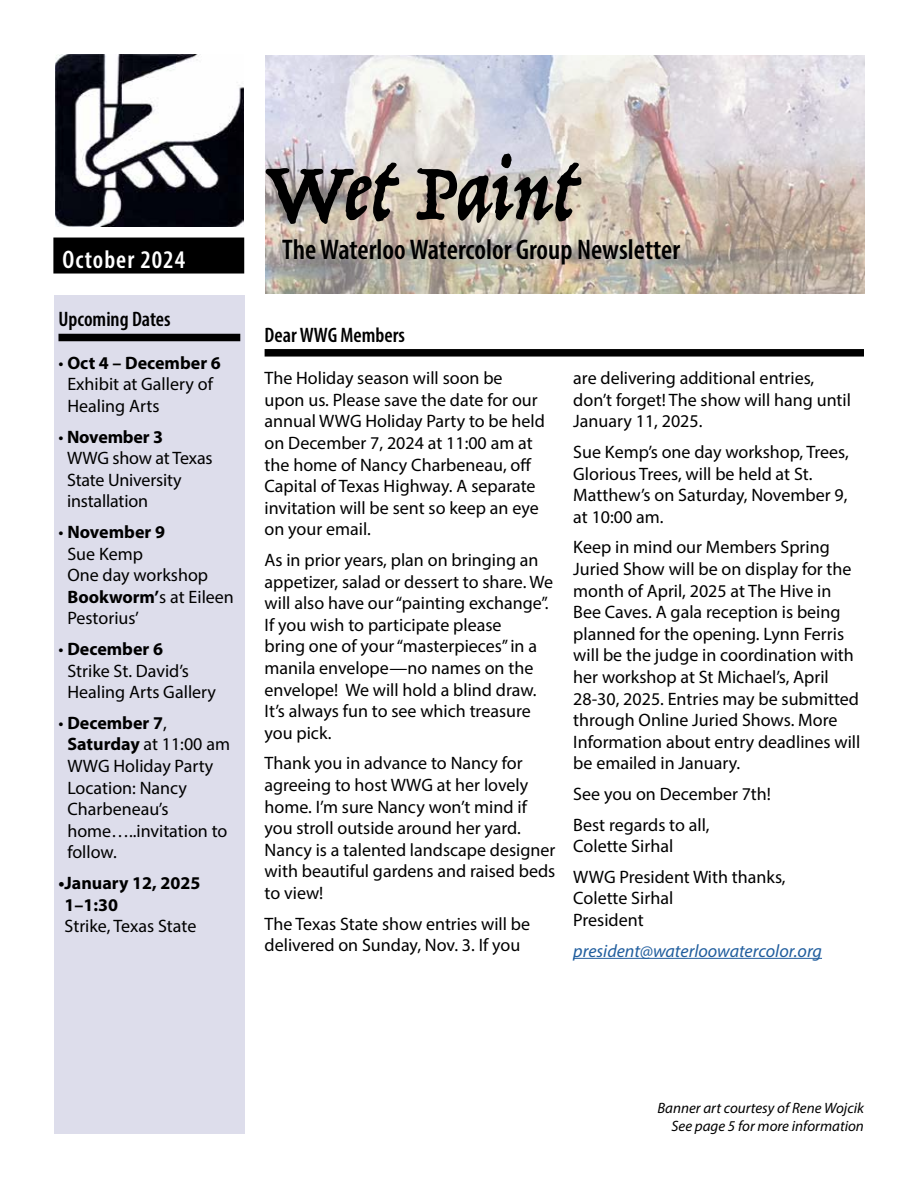
<style>
.page{position:relative;width:918px;height:1188px;background:#fff}
.page>*{position:absolute;margin:0;border:0;box-sizing:border-box;transform-origin:0 0}
.t1{font:90px "Trattatello";color:#000}
.t2{font:600 condensed 28.5px "Myriad Pro";color:#000}
.t3{font:600 condensed 25.5px "Myriad Pro";letter-spacing:.04em;color:#fff}
.t4{font:600 condensed 21px "Myriad Pro";color:#000}
.t5{font:18px/21.6px "Myriad Pro";color:#000}
.t6{font:italic 18px "Myriad Pro";color:#215e9e}
.t7{font:700 18px/21.6px "Myriad Pro";color:#000}
.t8{font:italic 15px/18px "Myriad Pro";color:#000;text-align:right}
.s1{font-weight:700}
</style>
<div class="page">
<img style="left:266px;top:56px;width:599px;height:237px">
<div style="left:53px;top:238px;width:191px;height:36px;background:#000"></div>
<div style="left:54px;top:296px;width:191px;height:838px;background:#ddddeb"></div>
<div style="left:58px;top:334px;width:182px;height:7px;background:#000"></div>
<img style="left:56px;top:54px;width:188px;height:173px">
<div style="left:265px;top:349px;width:599px;height:8px;background:#000"></div>
<hr style="left:573px;top:958px;width:249px;height:1px;background:#215e9e">
<h3 class="t3" style="left:62px;top:243px;width:124px">October 2024</h3>
<p class="t4" style="left:58px;top:306px;width:114px">Upcoming Dates</p>
<p class="t5" style="left:67px;top:352px;width:155px;text-indent:-9px">• <span class="s1">Oct 4 – December 6<br></span>Exhibit at Gallery of<br>Healing Arts</p>
<p class="t5" style="left:67px;top:426px;width:147px;text-indent:-9px">• <span class="s1">November 3<br></span>WWG show at Texas<br>State University installation</p>
<p class="t5" style="left:67px;top:521px;width:168px;text-indent:-9px">• <span class="s1">November 9<br></span>Sue Kemp<br>One day workshop<br><span class="s1">Bookworm’</span>s at Eileen<br>Pestorius’</p>
<p class="t5" style="left:67px;top:638px;width:150px;text-indent:-9px">• <span class="s1">December 6<br></span>Strike St. David’s<br>Healing Arts Gallery</p>
<p class="t5" style="left:67px;top:712px;width:164px;text-indent:-9px">• <span class="s1">December 7</span>,<br><span class="s1">Saturday</span> at 11:00 am<br>WWG Holiday Party<br>Location: Nancy<br>Charbeneau’s home…..invitation to follow.</p>
<p class="t7" style="left:65px;top:872px;width:137px;text-indent:-6px">•January 12, 2025<br>1–1:30</p>
<p class="t5" style="left:65px;top:915px;width:133px">Strike, Texas State</p>
<h1 class="t1" style="left:265px;top:135px;width:310px">Wet Paint</h1>
<h2 class="t2" style="left:282px;top:232px;width:399px">The Waterloo Watercolor Group Newsletter</h2>
<p class="t4" style="left:265px;top:322px;width:142px">Dear WWG Members</p>
<p class="t5" style="left:265px;top:367px;width:282px">The Holiday season will soon be upon us. Please save the date for our annual WWG Holiday Party to be held on December 7, 2024 at 11:00 am at the home of Nancy Charbeneau, off<br>Capital of Texas Highway. A separate invitation will be sent so keep an eye on your email.</p>
<p class="t5" style="left:265px;top:549px;width:290px">As in prior years, plan on bringing an appetizer, salad or dessert to share. We will also have our “painting exchange”.<br>If you wish to participate please<br>bring one of your “masterpieces” in a manila envelope—no names on the envelope! We will hold a blind draw.<br>It’s always fun to see which treasure you pick.</p>
<p class="t5" style="left:265px;top:752px;width:292px">Thank you in advance to Nancy for agreeing to host WWG at her lovely home. I’m sure Nancy won’t mind if you stroll outside around her yard.<br>Nancy is a talented landscape designer with beautiful gardens and raised beds to view!</p>
<p class="t5" style="left:265px;top:912px;width:267px">The Texas State show entries will be delivered on Sunday, Nov. 3. If you</p>
<p class="t5" style="left:573px;top:367px;width:279px">are delivering additional entries, don’t forget! The show will hang until<br>January 11, 2025.</p>
<p class="t5" style="left:573px;top:441px;width:277px">Sue Kemp’s one day workshop, Trees,<br>Glorious Trees, will be held at St.<br>Matthew’s on Saturday, November 9, at 10:00 am.</p>
<p class="t5" style="left:573px;top:536px;width:289px">Keep in mind our Members Spring Juried Show will be on display for the month of April, 2025 at The Hive in Bee Caves. A gala reception is being planned for the opening. Lynn Ferris will be the judge in coordination with her workshop at St Michael’s, April 28-30, 2025. Entries may be submitted through Online Juried Shows. More Information about entry deadlines will be emailed in January.</p>
<p class="t5" style="left:573px;top:778px;width:199px;line-height:30.6px">See you on December 7th!<br>Best regards to all,</p>
<p class="t5" style="left:573px;top:831px;width:214px;line-height:30.6px">Colette Sirhal<br>WWG President With thanks,</p>
<p class="t5" style="left:573px;top:887px;width:101px">Colette Sirhal<br>President</p>
<p class="t6" style="left:573px;top:939px;width:250px">president@waterloowatercolor.org</p>
<p class="t8" style="left:657px;top:1099px;width:208px">Banner art courtesy of Rene Wojcik<br>See page 5 for more information</p>
</div>
